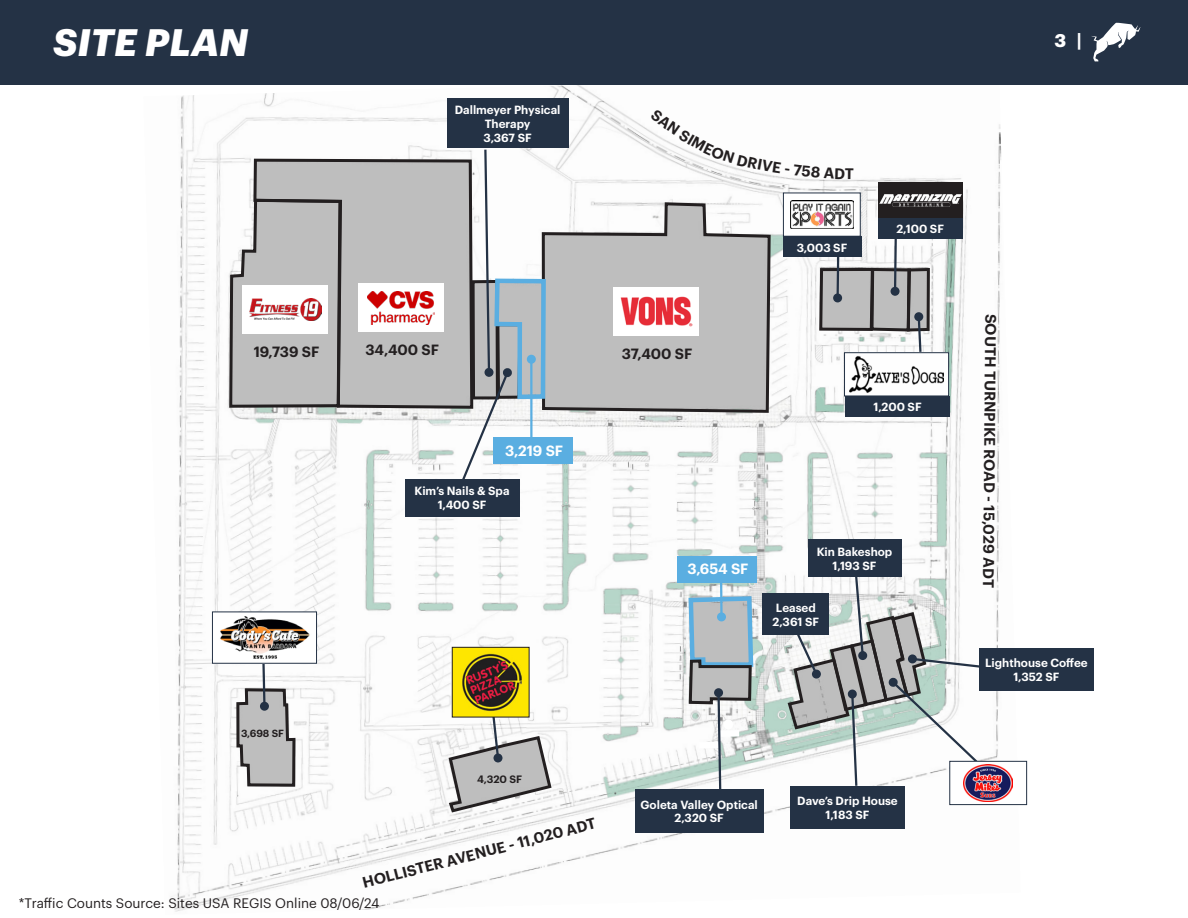
<style>
.page{position:relative;width:1188px;height:918px;background:#fff}
.page>*{position:absolute;margin:0;border:0;box-sizing:border-box;transform-origin:0 0}
.t1{font:italic 700 37.5px "Graphik";letter-spacing:.005em;color:#fff}
.t2{font:700 18px "Graphik";color:#fff}
.t3{font:600 15px "Graphik";color:#231f20}
.t4{font:600 14.55px "Graphik";letter-spacing:-.005em;color:#231f20}
.t5{font:600 14.55px "Graphik";color:#fff}
.t6{font:13.5px "Graphik";color:#231f20}
.t7{font:600 11.55px/14px "Graphik";color:#fff;text-align:center}
.t8{font:600 10.5px "Graphik";color:#231f20}
.t9{font:600 10.2px "Graphik";color:#231f20}
</style>
<div class="page">
<img style="left:143px;top:84px;width:878px;height:828px">
<div style="left:677px;top:556px;width:80px;height:26px;background:#5aaee1"></div>
<svg style="left:600px;top:668px;width:20px;height:7px"></svg>
<svg style="left:252px;top:157px;width:202px;height:253px;background:#c0baba"></svg>
<div style="left:447px;top:98px;width:121px;height:50px;background:#243245"></div>
<svg style="left:686px;top:582px;width:70px;height:207px"></svg>
<div style="left:714px;top:688px;width:9px;height:9px;background:#243245;border-radius:50%"></div>
<div style="left:790px;top:786px;width:115px;height:42px;background:#243245"></div>
<svg style="left:235px;top:664px;width:62px;height:124px"></svg>
<div style="left:260px;top:702px;width:9px;height:9px;background:#243245;border-radius:50%"></div>
<div style="left:212px;top:612px;width:105px;height:51px;background:#fff"></div>
<img style="left:220px;top:616px;width:90px;height:43px">
<div style="left:212px;top:612px;width:105px;height:52px;border:1px solid #243245"></div>
<svg style="left:447px;top:690px;width:106px;height:124px"></svg>
<svg style="left:493px;top:753px;width:10px;height:10px"></svg>
<div style="left:452px;top:647px;width:77px;height:70px;background:#fee600"></div>
<img style="left:462px;top:653px;width:59px;height:59px">
<div style="left:452px;top:647px;width:78px;height:70px;border:1px solid #231f20"></div>
<div style="left:783px;top:193px;width:77px;height:43px;background:#fff"></div>
<img style="left:791px;top:201px;width:62px;height:28px">
<div style="left:783px;top:193px;width:78px;height:44px;border:1px solid #243245"></div>
<div style="left:783px;top:237px;width:78px;height:20px;background:#243245"></div>
<div style="left:878px;top:183px;width:85px;height:35px;background:#231f20"></div>
<img style="left:880px;top:194px;width:81px;height:12px">
<div style="left:878px;top:218px;width:84px;height:21px;background:#243245"></div>
<div style="left:846px;top:396px;width:104px;height:21px;background:#243245"></div>
<svg style="left:818px;top:235px;width:113px;height:119px"></svg>
<div style="left:914px;top:312px;width:9px;height:9px;background:#243245;border-radius:50%"></div>
<div style="left:845px;top:353px;width:104px;height:43px;background:#fff"></div>
<img style="left:850px;top:356px;width:94px;height:37px">
<svg style="left:548px;top:201px;width:224px;height:213px"></svg>
<svg style="left:454px;top:148px;width:94px;height:349px"></svg>
<svg style="left:228px;top:197px;width:115px;height:212px"></svg>
<div style="left:950px;top:761px;width:77px;height:44px;background:#fff"></div>
<img style="left:963px;top:788px;width:50px;height:14px">
<div style="left:949px;top:761px;width:78px;height:44px;border:1px solid #243245"></div>
<div style="left:635px;top:789px;width:128px;height:43px;background:#243245"></div>
<div style="left:979px;top:648px;width:115px;height:43px;background:#243245"></div>
<div style="left:763px;top:593px;width:66px;height:42px;background:#243245"></div>
<div style="left:405px;top:479px;width:114px;height:38px;background:#243245"></div>
<svg style="left:786px;top:563px;width:234px;height:225px"></svg>
<div style="left:858px;top:651px;width:9px;height:9px;background:#243245;border-radius:50%"></div>
<div style="left:808px;top:539px;width:93px;height:38px;background:#243245"></div>
<div style="left:494px;top:438px;width:79px;height:26px;background:#5aaee1"></div>
<div style="left:0;top:0;width:1188px;height:84px;background:#243245"></div>
<svg style="left:1091px;top:23px;width:49px;height:39px"></svg>
<svg style="left:650px;top:109px;width:203px;height:70px"></svg>
<p class="t1" style="left:53px;top:13px;width:197px">SITE PLAN</p>
<h2 class="t2" style="left:1054px;top:27px;width:29px">3 |</h2>
<p class="t7" style="left:455px;top:102px;width:107px">Dallmeyer Physical<br>Therapy</p>
<p class="t7" style="left:484px;top:130px;width:50px">3,367 SF</p>
<p class="t7" style="left:797px;top:239px;width:52px">3,003 SF</p>
<p class="t7" style="left:896px;top:221px;width:49px">2,100 SF</p>
<p class="t4" style="left:254px;top:341px;width:67px">19,739 SF</p>
<p class="t4" style="left:366px;top:338px;width:75px">34,400 SF</p>
<p class="t4" style="left:622px;top:342px;width:72px">37,400 SF</p>
<p class="t5" style="left:505px;top:439px;width:60px">3,219 SF</p>
<p class="t7" style="left:414px;top:483px;width:97px">Kim’s Nails &amp; Spa</p>
<p class="t7" style="left:438px;top:497px;width:50px">1,400 SF</p>
<p class="t5" style="left:687px;top:558px;width:63px">3,654 SF</p>
<p class="t7" style="left:874px;top:399px;width:50px">1,200 SF</p>
<p class="t7" style="left:817px;top:544px;width:77px">Kin Bakeshop</p>
<p class="t7" style="left:833px;top:557px;width:45px">1,193 SF</p>
<p class="t7" style="left:776px;top:600px;width:41px">Leased</p>
<p class="t7" style="left:773px;top:613px;width:48px">2,361 SF</p>
<p class="t9" style="left:241px;top:726px;width:44px">3,698 SF</p>
<p class="t8" style="left:477px;top:771px;width:46px">4,320 SF</p>
<p class="t3" style="left:360px;top:871px;width:242px;rotate:-14deg">HOLLISTER AVENUE - 11,020 ADT</p>
<p class="t6" style="left:19px;top:893px;width:362px">*Traffic Counts Source: Sites USA REGIS Online 08/06/24</p>
<p class="t7" style="left:641px;top:796px;width:119px">Goleta Valley Optical<br>2,320 SF</p>
<p class="t7" style="left:797px;top:793px;width:102px">Dave’s Drip House</p>
<p class="t7" style="left:826px;top:807px;width:45px">1,183 SF</p>
<p class="t3" style="left:1004px;top:314px;width:275px;rotate:91deg">SOUTH TURNPIKE ROAD - 15,029 ADT</p>
<p class="t7" style="left:985px;top:655px;width:104px">Lighthouse Coffee<br>1,352 SF</p>
</div>
